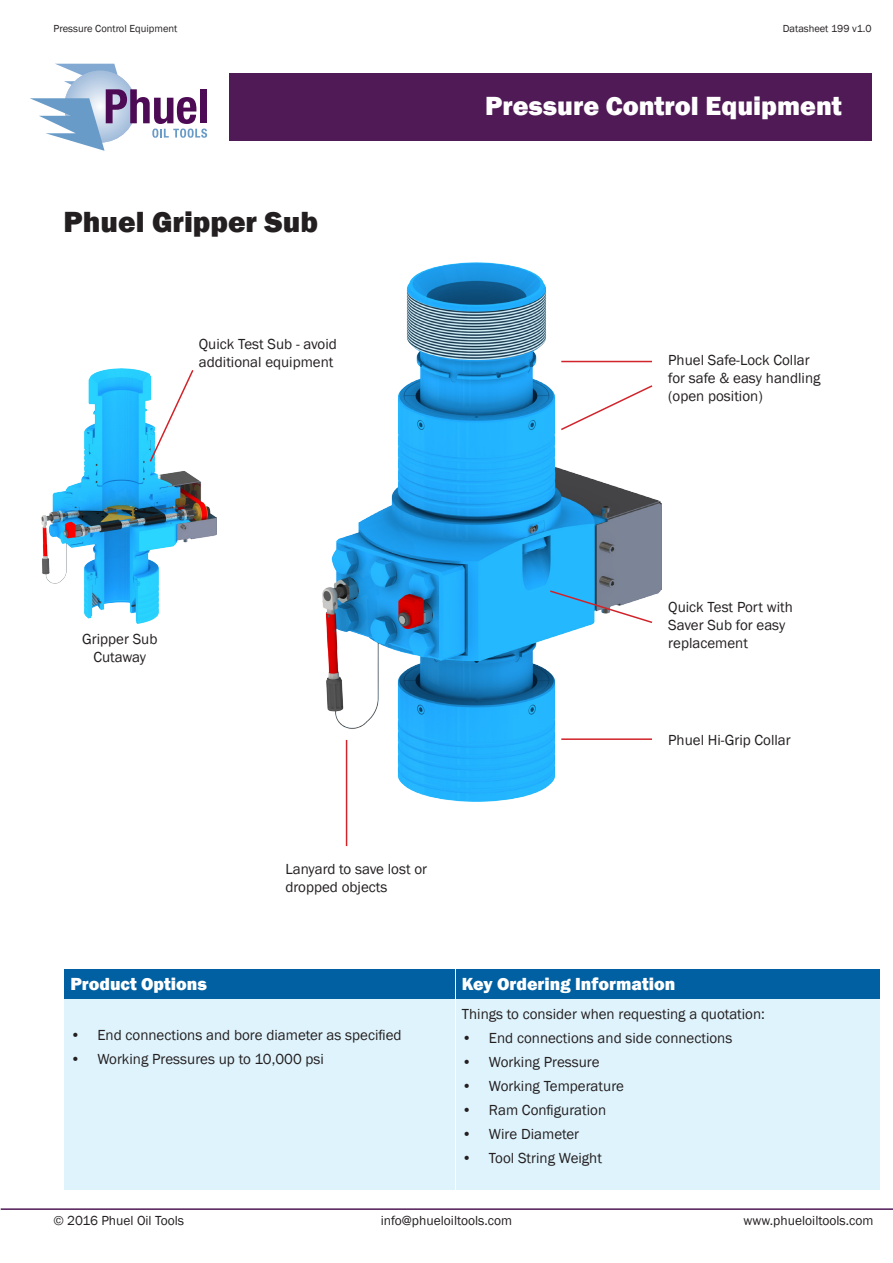
<style>
.page{position:relative;width:893px;height:1263px;background:#fff}
.page>*{position:absolute;margin:0;border:0;box-sizing:border-box;transform-origin:0 0}
.t1{font:800 30px "Franklin Gothic";color:#231f20}
.t2{font:800 27px "Franklin Gothic";color:#fff}
.t3{font:800 18px "Franklin Gothic";color:#fff}
.t4{font:15px/18px "Franklin Gothic";color:#231f20}
.t5{font:13.5px "Franklin Gothic";color:#231f20}
.t6{font:10.5px "Franklin Gothic";color:#231f20}
</style>
<div class="page">
<hr style="left:1px;top:1208px;width:892px;height:2px;background:#4f1955">
<div style="left:229px;top:74px;width:643px;height:67px;background:#501a56"></div>
<svg style="left:30px;top:64px;width:177px;height:87px"></svg>
<img style="left:323px;top:262px;width:339px;height:539px">
<div style="left:456px;top:969px;width:424px;height:30px;background:#0160a1"></div>
<div style="left:456px;top:999px;width:424px;height:191px;background:#dff3fc"></div>
<div style="left:64px;top:969px;width:390px;height:30px;background:#0160a1"></div>
<div style="left:64px;top:999px;width:390px;height:191px;background:#dff3fc"></div>
<img style="left:41px;top:368px;width:175px;height:255px">
<svg style="left:559px;top:384px;width:95px;height:47px"></svg>
<hr style="left:561px;top:361px;width:91px;height:1px;background:#d1232a">
<hr style="left:561px;top:738px;width:91px;height:2px;background:#d1232a">
<svg style="left:548px;top:589px;width:106px;height:35px"></svg>
<svg style="left:148px;top:368px;width:47px;height:95px"></svg>
<hr style="left:346px;top:740px;width:1px;height:106px;background:#d1232a">
<p class="t6" style="left:53px;top:22px;width:125px">Pressure Control Equipment</p>
<p class="t6" style="left:783px;top:22px;width:90px">Datasheet 199 v1.0</p>
<p class="t1" style="left:64px;top:202px;width:256px">Phuel Gripper Sub</p>
<p class="t4" style="left:199px;top:336px;width:140px">Quick Test Sub - avoid additional equipment</p>
<h2 class="t2" style="left:485px;top:89px;width:358px">Pressure Control Equipment</h2>
<p class="t4" style="left:668px;top:352px;width:154px">Phuel Safe-Lock Collar for safe &amp; easy handling</p>
<p class="t4" style="left:668px;top:388px;width:96px">(open position)</p>
<p class="t4" style="left:82px;top:630px;width:77px">Gripper Sub</p>
<p class="t4" style="left:93px;top:648px;width:54px">Cutaway</p>
<p class="t4" style="left:668px;top:598px;width:126px">Quick Test Port with<br>Saver Sub for easy replacement</p>
<p class="t4" style="left:668px;top:731px;width:124px">Phuel Hi-Grip Collar</p>
<p class="t4" style="left:286px;top:860px;width:143px">Lanyard to save lost or dropped objects</p>
<p class="t3" style="left:70px;top:972px;width:138px">Product Options</p>
<p class="t4" style="left:70px;top:1026px;width:333px">• End connections and bore diameter as specified</p>
<p class="t4" style="left:70px;top:1050px;width:255px">• Working Pressures up to 10,000 psi</p>
<p class="t3" style="left:462px;top:972px;width:215px">Key Ordering Information</p>
<p class="t4" style="left:462px;top:1005px;width:305px">Things to consider when requesting a quotation:</p>
<p class="t4" style="left:462px;top:1029px;width:272px">• End connections and side connections</p>
<p class="t4" style="left:462px;top:1053px;width:139px">• Working Pressure</p>
<p class="t4" style="left:462px;top:1077px;width:164px">• Working Temperature</p>
<p class="t4" style="left:462px;top:1101px;width:146px">• Ram Configuration</p>
<p class="t4" style="left:462px;top:1125px;width:119px">• Wire Diameter</p>
<p class="t4" style="left:462px;top:1149px;width:142px">• Tool String Weight</p>
<p class="t5" style="left:53px;top:1212px;width:132px">© 2016 Phuel Oil Tools</p>
<p class="t5" style="left:381px;top:1212px;width:133px">info@phueloiltools.com</p>
<p class="t5" style="left:743px;top:1212px;width:131px">www.phueloiltools.com</p>
</div>
